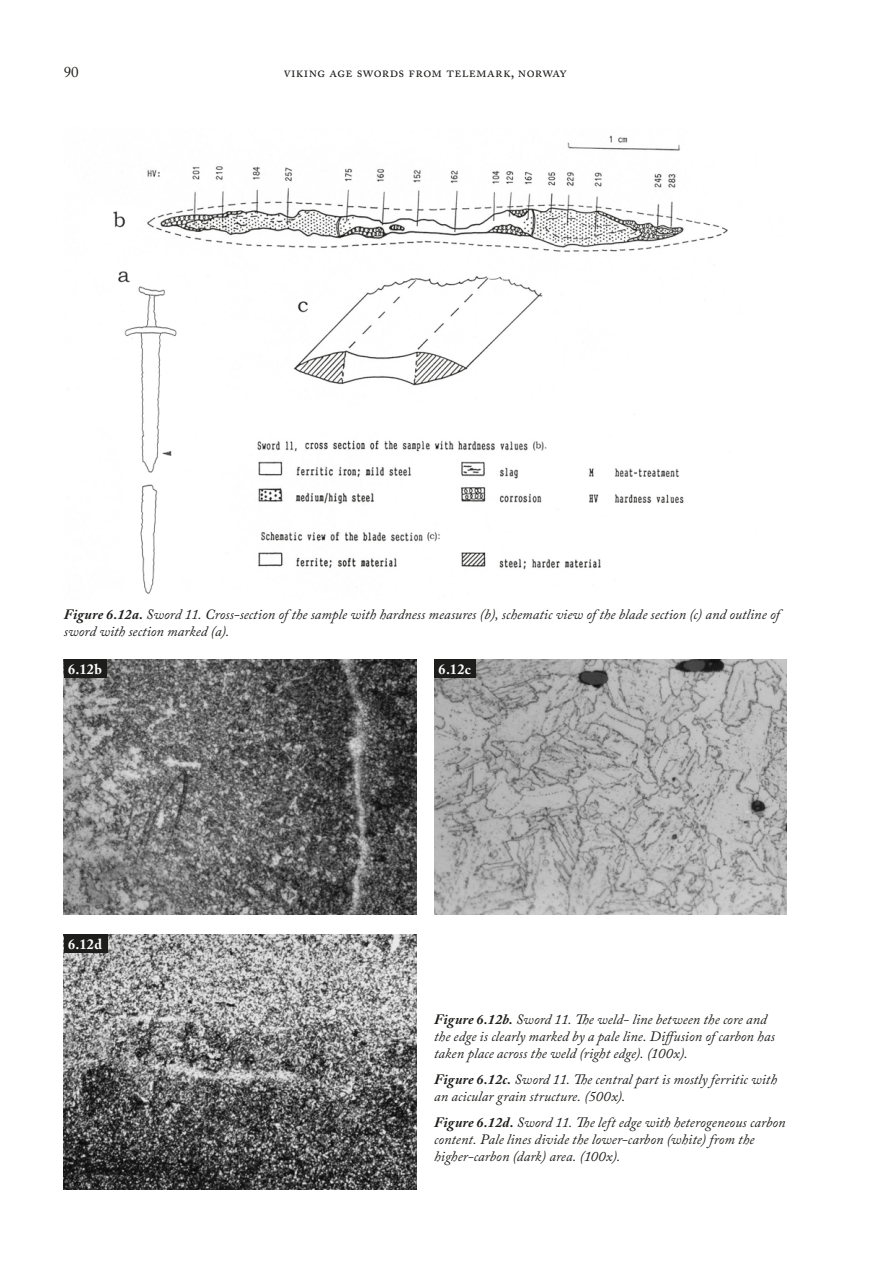
<style>
.page{position:relative;width:893px;height:1263px;background:#fff}
.page>*{position:absolute;margin:0;border:0;box-sizing:border-box;transform-origin:0 0}
.t1{font:15px "Adobe Caslon Pro";color:#1d1d1b}
.t2{font:italic 14.25px/17.1px "Adobe Caslon Pro";letter-spacing:.005em;color:#1d1d1b}
.t3{font:14.25px "Adobe Caslon Pro";letter-spacing:.025em;color:#1d1d1b}
.t4{font:700 14.25px "Adobe Caslon Pro";letter-spacing:.025em;color:#fff}
.s1{font-weight:700}
</style>
<div class="page">
<img style="left:68px;top:135px;width:660px;height:459px">
<img style="left:64px;top:659px;width:352px;height:255px">
<img style="left:434px;top:659px;width:353px;height:255px">
<img style="left:64px;top:934px;width:352px;height:255px">
<div style="left:64px;top:659px;width:42px;height:19px;background:#1d1d1b"></div>
<div style="left:434px;top:659px;width:42px;height:19px;background:#1d1d1b"></div>
<div style="left:64px;top:934px;width:44px;height:19px;background:#1d1d1b"></div>
<p class="t1" style="left:64px;top:63px;width:16px">90</p>
<p class="t3" style="left:284px;top:63px;width:285px">Viking Age Swords from Telemark, Norway</p>
<p class="t2" style="left:64px;top:606px;width:717px"><span class="s1">Figure 6.12a.</span> Sword 11. Cross-section of the sample with hardness measures (b), schematic view of the blade section (c) and outline of sword with section marked (a).</p>
<p class="t4" style="left:68px;top:661px;width:35px">6.12b</p>
<p class="t4" style="left:438px;top:661px;width:34px">6.12c</p>
<p class="t4" style="left:68px;top:936px;width:36px">6.12d</p>
<p class="t2" style="left:434px;top:1011px;width:342px"><span class="s1">Figure 6.12b.</span> Sword 11. The weld- line between the core and the edge is clearly marked by a pale line. Diffusion of carbon has taken place across the weld (right edge). (100x).</p>
<p class="t2" style="left:434px;top:1070px;width:344px"><span class="s1">Figure 6.12c.</span> Sword 11. The central part is mostly ferritic with an acicular grain structure. (500x).</p>
<p class="t2" style="left:434px;top:1113px;width:353px"><span class="s1">Figure 6.12d.</span> Sword 11. The left edge with heterogeneous carbon content. Pale lines divide the lower-carbon (white) from the higher-carbon (dark) area. (100x).</p>
</div>
